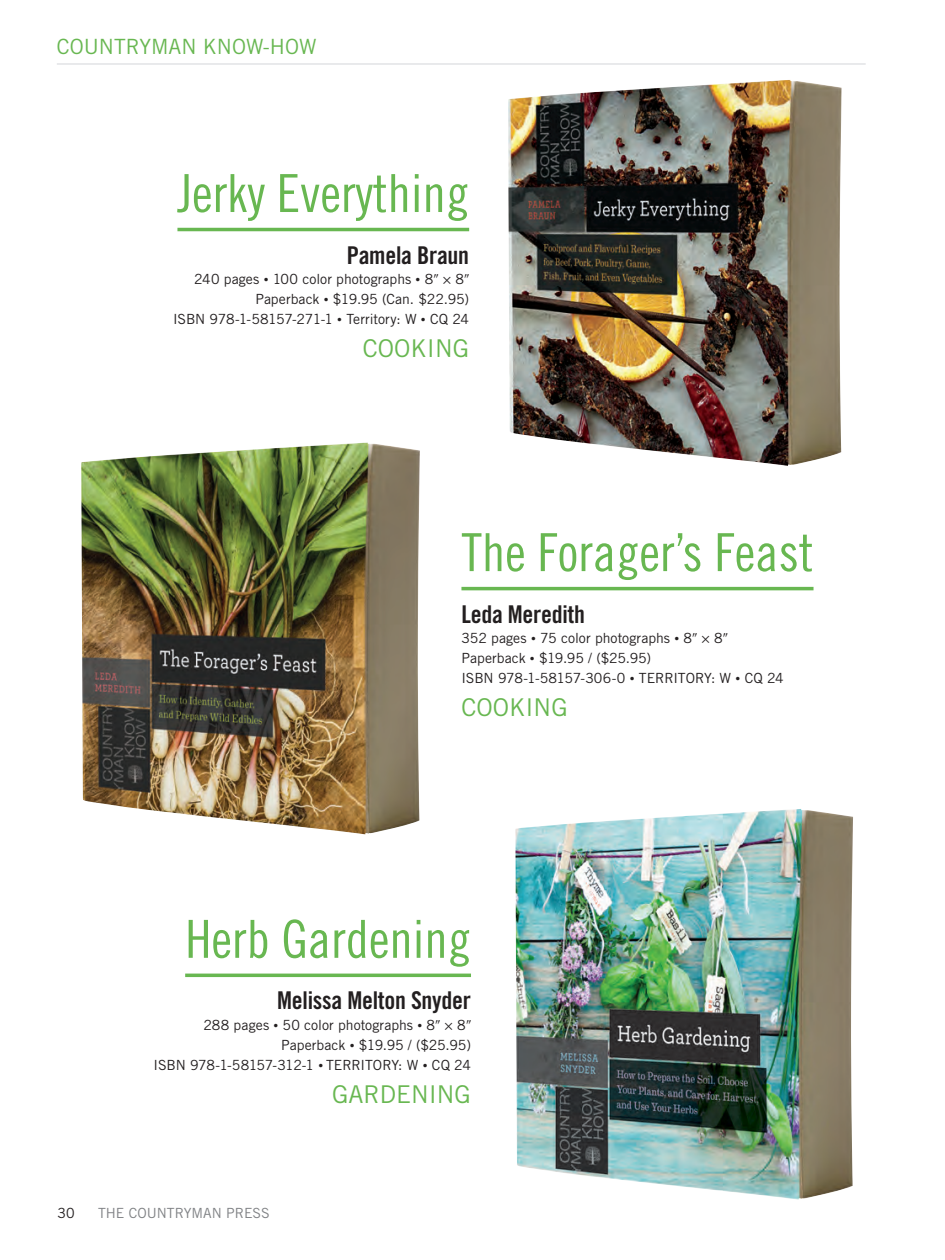
<style>
.page{position:relative;width:945px;height:1260px;background:#fff}
.page>*{position:absolute;margin:0;border:0;box-sizing:border-box;transform-origin:0 0}
.t1{font:52.5px "Trade Gothic LT Std Cn 18";color:#68b751}
.t2{font:24.5px "Trade Gothic LT Std Bd Cn 20";letter-spacing:-.01em;color:#231f20}
.t3{font:24.5px "Trade Gothic LT Std";color:#68b751}
.t4{font:21px "Trade Gothic LT Std";color:#68b751}
.t5{font:14px/20.1px "Trade Gothic LT Std";color:#231f20}
.t6{font:14px "Trade Gothic LT Std";color:#808285}
.s1{font-size:9.62px}
</style>
<div class="page">
<hr style="left:57px;top:63px;width:808px;height:2px;background:#e6e7e9">
<hr style="left:177px;top:228px;width:292px;height:3px;background:#68b751">
<img style="left:81px;top:442px;width:339px;height:392px">
<img style="left:515px;top:809px;width:338px;height:390px">
<hr style="left:461px;top:587px;width:352px;height:3px;background:#68b751">
<svg style="left:185px;top:973px;width:286px;height:4px"></svg>
<img style="left:508px;top:80px;width:333px;height:386px">
<h3 class="t4" style="left:57px;top:34px;width:261px">COUNTRYMAN KNOW-HOW</h3>
<h1 class="t1" style="left:177px;top:162px;width:293px">Jerky Everything</h1>
<h2 class="t2" style="left:347px;top:240px;width:124px">Pamela Braun</h2>
<p class="t5" style="left:194px;top:268px;width:271px">240 pages <span class="s1">•</span> 100 color photographs <span class="s1">•</span> 8 × 8</p>
<p class="t5" style="left:255px;top:289px;width:215px">Paperback <span class="s1">•</span> $19.95 (Can. $22.95)</p>
<p class="t5" style="left:173px;top:309px;width:297px">ISBN 978-1-58157-271-1 <span class="s1">•</span> Territory: W <span class="s1">•</span> CQ 24</p>
<h2 class="t3" style="left:363px;top:333px;width:108px">COOKING</h2>
<h1 class="t1" style="left:461px;top:521px;width:353px">The Forager’s Feast</h1>
<h2 class="t2" style="left:461px;top:599px;width:125px">Leda Meredith</h2>
<p class="t5" style="left:461px;top:627px;width:324px">352 pages <span class="s1">•</span> 75 color photographs <span class="s1">•</span> 8 × 8<br>Paperback <span class="s1">•</span> $19.95 / ($25.95)<br>ISBN 978-1-58157-306-0 <span class="s1">•</span> TERRITORY: W <span class="s1">•</span> CQ 24</p>
<h2 class="t3" style="left:461px;top:692px;width:108px">COOKING</h2>
<h1 class="t1" style="left:185px;top:908px;width:287px">Herb Gardening</h1>
<h2 class="t2" style="left:277px;top:986px;width:195px">Melissa Melton Snyder</h2>
<p class="t5" style="left:203px;top:1014px;width:264px">288 pages <span class="s1">•</span> 50 color photographs <span class="s1">•</span> 8 × 8</p>
<p class="t5" style="left:281px;top:1034px;width:191px">Paperback <span class="s1">•</span> $19.95 / ($25.95)</p>
<p class="t5" style="left:154px;top:1054px;width:319px">ISBN 978-1-58157-312-1 <span class="s1">•</span> TERRITORY: W <span class="s1">•</span> CQ 24</p>
<h2 class="t3" style="left:332px;top:1079px;width:140px">GARDENING</h2>
<p class="t5" style="left:58px;top:1202px;width:19px">30</p>
<p class="t6" style="left:98px;top:1204px;width:173px">THE COUNTRYMAN PRESS</p>
</div>
